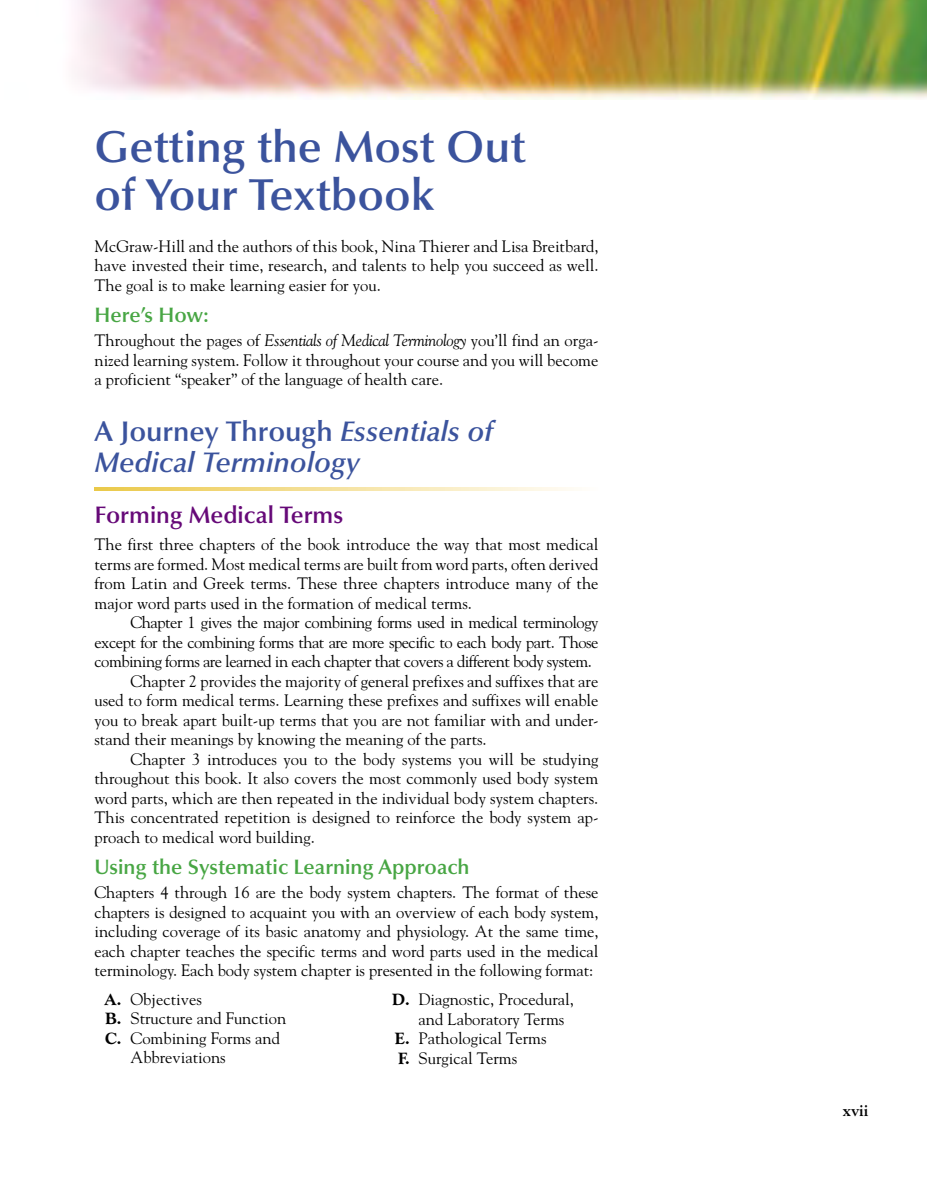
<style>
.page{position:relative;width:927px;height:1184px;background:#fff}
.page>*{position:absolute;margin:0;border:0;box-sizing:border-box;transform-origin:0 0}
.t1{font:600 45px/48px "Optima";color:#3b539d}
.t2{font:italic 600 28.5px/31.5px "Optima";color:#3b539d}
.t3{font:600 24px "Optima";color:#660978}
.t4{font:600 21px "Optima";color:#48a644}
.t5{font:16.5px/19.5px "Goudy";color:#000;text-align:justify}
.t6{font:16.5px "Goudy";letter-spacing:-.03em;color:#000}
.t7{font:700 16.5px "Goudy";color:#000}
.s1{font-style:italic}
.s2{font-style:normal}
.s3{font-weight:800}
</style>
<div class="page">
<img style="left:74px;top:0;width:853px;height:99px">
<svg style="left:94px;top:487px;width:480px;height:3px"></svg>
<svg style="left:922px;top:0;width:5px;height:5px"></svg>
<h1 class="t1" style="left:94px;top:123px;width:432px">Getting the Most Out of Your Textbook</h1>
<p class="t5" style="left:94px;top:236px;width:506px">McGraw-Hill and the authors of this book, Nina Thierer and Lisa Breitbard, have invested their time, research, and talents to help you succeed as well.<br>The goal is to make learning easier for you.</p>
<p class="t4" style="left:94px;top:303px;width:116px">Here’s How:</p>
<p class="t5" style="left:94px;top:330px;width:506px">Throughout the pages of <span class="s1">Essentials of Medical Terminology</span> you’ll find an orga&shy;nized learning system. Follow it throughout your course and you will become a proficient “speaker” of the language of health care.</p>
<h2 class="t2" style="left:94px;top:415px;width:400px"><span class="s2">A Journey Through</span> Essentials of<br>Medical Terminology</h2>
<h3 class="t3" style="left:94px;top:501px;width:250px">Forming Medical Terms</h3>
<p class="t5" style="left:94px;top:534px;width:506px">The first three chapters of the book introduce the way that most medical terms are formed. Most medical terms are built from word parts, often derived from Latin and Greek terms. These three chapters introduce many of the major word parts used in the formation of medical terms.</p>
<p class="t6" style="left:131px;top:612px;width:470px">Chapter 1 gives the major combining forms used in medical terminology</p>
<p class="t6" style="left:94px;top:632px;width:505px">except for the combining forms that are more specific to each body part. Those</p>
<p class="t6" style="left:94px;top:651px;width:499px">combining forms are learned in each chapter that covers a different body system.</p>
<p class="t5" style="left:131px;top:671px;width:469px">Chapter 2 provides the majority of general prefixes and suffixes that are</p>
<p class="t5" style="left:94px;top:690px;width:506px">used to form medical terms. Learning these prefixes and suffixes will enable</p>
<p class="t5" style="left:94px;top:710px;width:506px">you to break apart built-up terms that you are not familiar with and under-</p>
<p class="t5" style="left:94px;top:729px;width:394px">stand their meanings by knowing the meaning of the parts.</p>
<p class="t5" style="left:131px;top:749px;width:470px">Chapter 3 introduces you to the body systems you will be studying</p>
<p class="t5" style="left:94px;top:768px;width:505px">throughout this book. It also covers the most commonly used body system</p>
<p class="t5" style="left:94px;top:788px;width:505px">word parts, which are then repeated in the individual body system chapters.</p>
<p class="t5" style="left:94px;top:807px;width:506px">This concentrated repetition is designed to reinforce the body system ap-</p>
<p class="t5" style="left:94px;top:827px;width:222px">proach to medical word building.</p>
<p class="t4" style="left:94px;top:855px;width:377px">Using the Systematic Learning Approach</p>
<p class="t5" style="left:94px;top:882px;width:505px">Chapters 4 through 16 are the body system chapters. The format of these chapters is designed to acquaint you with an overview of each body system, including coverage of its basic anatomy and physiology. At the same time, each chapter teaches the specific terms and word parts used in the medical terminology. Each body system chapter is presented in the following format:</p>
<p class="t5" style="left:104px;top:989px;width:99px"><span class="s3">A.</span> Objectives</p>
<p class="t5" style="left:105px;top:1008px;width:183px"><span class="s3">B.</span> Structure and Function</p>
<p class="t5" style="left:105px;top:1028px;width:176px"><span class="s3">C.</span> Combining Forms and</p>
<p class="t5" style="left:130px;top:1047px;width:97px">Abbreviations</p>
<p class="t5" style="left:392px;top:989px;width:183px"><span class="s3">D.</span> Diagnostic, Procedural,</p>
<p class="t5" style="left:419px;top:1008px;width:147px">and Laboratory Terms</p>
<p class="t5" style="left:395px;top:1028px;width:153px"><span class="s3">E.</span> Pathological Terms</p>
<p class="t5" style="left:398px;top:1047px;width:121px"><span class="s3">F.</span> Surgical Terms</p>
<p class="t7" style="left:843px;top:1100px;width:27px">xvii</p>
</div>
